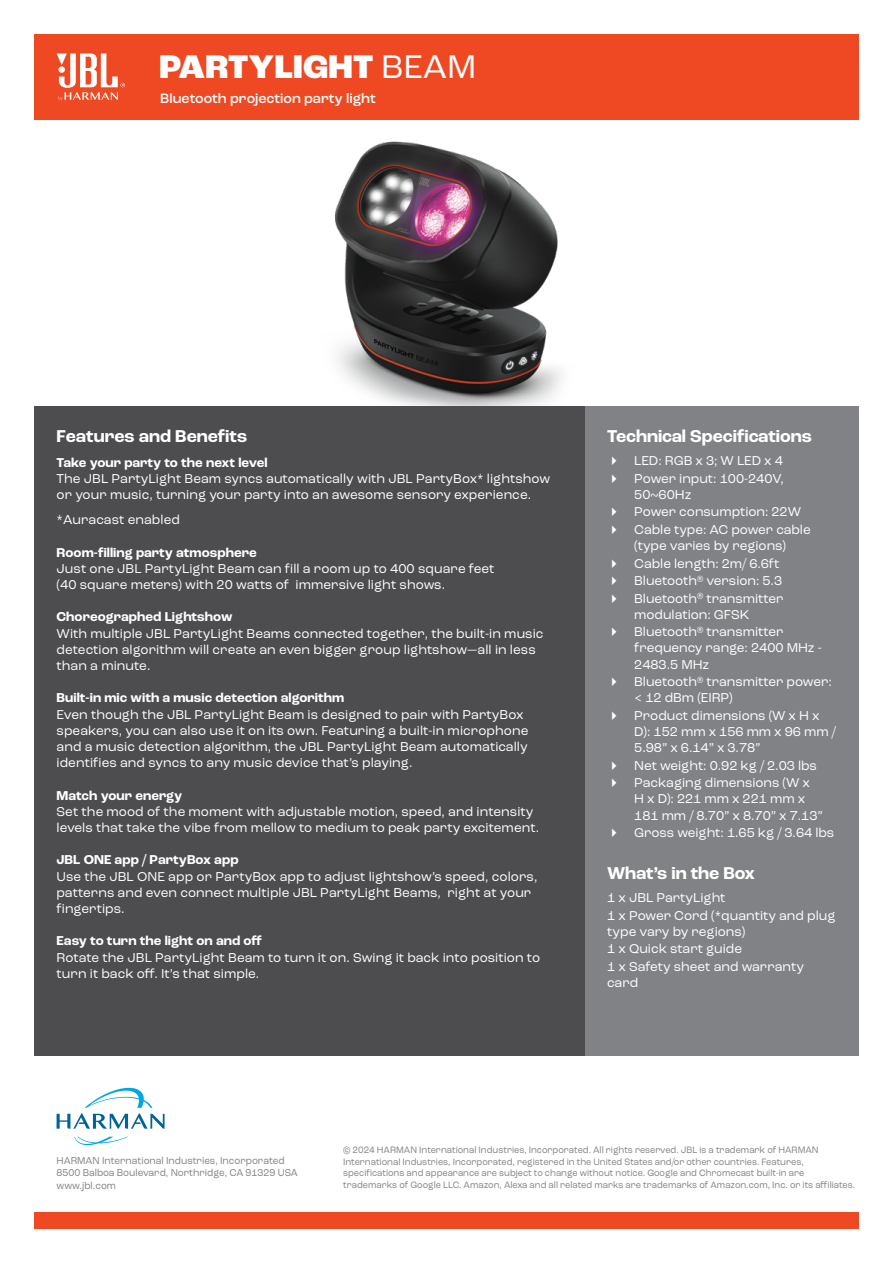
<style>
.page{position:relative;width:893px;height:1263px;background:#fff}
.page>*{position:absolute;margin:0;border:0;box-sizing:border-box;transform-origin:0 0}
.t1{font:800 34.5px "Roc Grotesk";color:#fff}
.t2{font:700 18px "Roc Grotesk";color:#fff}
.t3{font:500 14.25px "Roc Grotesk";color:#fff}
.t4{font:13.5px/16.2px "Roc Grotesk";letter-spacing:.005em;color:#fff}
.t5{font:700 13.5px "Roc Grotesk";letter-spacing:.005em;color:#fff}
.t6{font:10.5px/12.6px "Roc Grotesk";color:#808285;scale:.94 1}
.t7{font:9.75px/11.7px "Roc Grotesk";color:#808285;scale:.94 1}
.s1{font-weight:400}
</style>
<div class="page">
<div style="left:34px;top:1213px;width:825px;height:16px;background:#ef4923"></div>
<svg style="left:74px;top:1137px;width:54px;height:8px"></svg>
<svg style="left:57px;top:1087px;width:108px;height:42px"></svg>
<div style="left:34px;top:34px;width:825px;height:85px;background:#ef4923"></div>
<svg style="left:57px;top:53px;width:68px;height:48px"></svg>
<img style="left:194px;top:119px;width:490px;height:287px">
<div style="left:585px;top:406px;width:274px;height:649px;background:#808285"></div>
<div style="left:34px;top:406px;width:551px;height:649px;background:#4d4d4f"></div>
<h1 class="t1" style="left:159px;top:45px;width:319px">PARTYLIGHT <span class="s1">BEAM</span></h1>
<p class="t3" style="left:160px;top:89px;width:217px">Bluetooth projection party light</p>
<h2 class="t2" style="left:57px;top:425px;width:192px">Features and Benefits</h2>
<p class="t5" style="left:57px;top:454px;width:213px">Take your party to the next level</p>
<p class="t4" style="left:57px;top:471px;width:495px">The JBL PartyLight Beam syncs automatically with JBL PartyBox* lightshow or your music, turning your party into an awesome sensory experience.</p>
<p class="t4" style="left:57px;top:512px;width:125px">*Auracast enabled</p>
<p class="t5" style="left:57px;top:544px;width:202px">Room-filling party atmosphere</p>
<p class="t4" style="left:57px;top:560px;width:439px">Just one JBL PartyLight Beam can fill a room up to 400 square feet (40 square meters) with 20 watts of immersive light shows.</p>
<p class="t5" style="left:57px;top:608px;width:177px">Choreographed Lightshow</p>
<p class="t4" style="left:57px;top:625px;width:489px">With multiple JBL PartyLight Beams connected together, the built-in music detection algorithm will create an even bigger group lightshow—all in less than a minute.</p>
<p class="t5" style="left:57px;top:689px;width:289px">Built-in mic with a music detection algorithm</p>
<p class="t4" style="left:57px;top:706px;width:473px">Even though the JBL PartyLight Beam is designed to pair with PartyBox speakers, you can also use it on its own. Featuring a built-in microphone and a music detection algorithm, the JBL PartyLight Beam automatically identifies and syncs to any music device that’s playing.</p>
<p class="t5" style="left:57px;top:787px;width:127px">Match your energy</p>
<p class="t4" style="left:57px;top:803px;width:484px">Set the mood of the moment with adjustable motion, speed, and intensity levels that take the vibe from mellow to medium to peak party excitement.</p>
<p class="t5" style="left:57px;top:851px;width:184px">JBL ONE app / PartyBox app</p>
<p class="t4" style="left:57px;top:868px;width:482px">Use the JBL ONE app or PartyBox app to adjust lightshow’s speed, colors, patterns and even connect multiple JBL PartyLight Beams, right at your fingertips.</p>
<p class="t5" style="left:57px;top:932px;width:207px">Easy to turn the light on and off</p>
<p class="t4" style="left:57px;top:949px;width:485px">Rotate the JBL PartyLight Beam to turn it on. Swing it back into position to turn it back off. It’s that simple.</p>
<h2 class="t2" style="left:607px;top:425px;width:206px">Technical Specifications</h2>
<p class="t4" style="left:634px;top:452px;width:151px;line-height:17.4px">LED: RGB x 3; W LED x 4<br>Power input: 100-240V,</p>
<p class="t4" style="left:634px;top:486px;width:178px;line-height:17.4px">50~60Hz<br>Power consumption: 22W<br>Cable type: AC power cable</p>
<p class="t4" style="left:634px;top:537px;width:153px;line-height:17.5px">(type varies by regions)<br>Cable length: 2m/ 6.6ft<br>Bluetooth<sup>®</sup> version: 5.3<br>Bluetooth<sup>®</sup> transmitter</p>
<p class="t4" style="left:634px;top:606px;width:151px;line-height:17.5px">modulation: GFSK<br>Bluetooth<sup>®</sup> transmitter</p>
<p class="t4" style="left:634px;top:640px;width:189px">frequency range: 2400 MHz -<br>2483.5 MHz</p>
<p class="t4" style="left:634px;top:674px;width:199px">Bluetooth<sup>®</sup> transmitter power: &lt; 12 dBm (EIRP)</p>
<p class="t4" style="left:634px;top:707px;width:203px">Product dimensions (W x H x<br>D): 152 mm x 156 mm x 96 mm /<br>5.98” x 6.14” x 3.78”</p>
<p class="t4" style="left:634px;top:756px;width:184px;line-height:17.4px">Net weight: 0.92 kg / 2.03 lbs<br>Packaging dimensions (W x</p>
<p class="t4" style="left:634px;top:791px;width:190px">H x D): 221 mm x 221 mm x<br>181 mm / 8.70” x 8.70” x 7.13”</p>
<p class="t4" style="left:634px;top:824px;width:201px">Gross weight: 1.65 kg / 3.64 lbs</p>
<h2 class="t2" style="left:607px;top:862px;width:149px">What’s in the Box</h2>
<p class="t4" style="left:607px;top:889px;width:230px;line-height:17.4px">1 x JBL PartyLight<br>1 x Power Cord (*quantity and plug</p>
<p class="t4" style="left:607px;top:923px;width:198px;line-height:17.4px">type vary by regions)<br>1 x Quick start guide<br>1 x Safety sheet and warranty</p>
<p class="t4" style="left:607px;top:974px;width:33px">card</p>
<p class="t6" style="left:57px;top:1154px;width:258px">HARMAN International Industries, Incorporated<br>8500 Balboa Boulevard, Northridge, CA 91329 USA www.jbl.com</p>
<p class="t7" style="left:343px;top:1144px;width:546px">© 2024 HARMAN International Industries, Incorporated. All rights reserved. JBL is a trademark of HARMAN International Industries, Incorporated, registered in the United States and/or other countries. Features, specifications and appearance are subject to change without notice. Google and Chromecast built-in are trademarks of Google LLC. Amazon, Alexa and all related marks are trademarks of Amazon.com, Inc. or its affiliates.</p>
</div>
